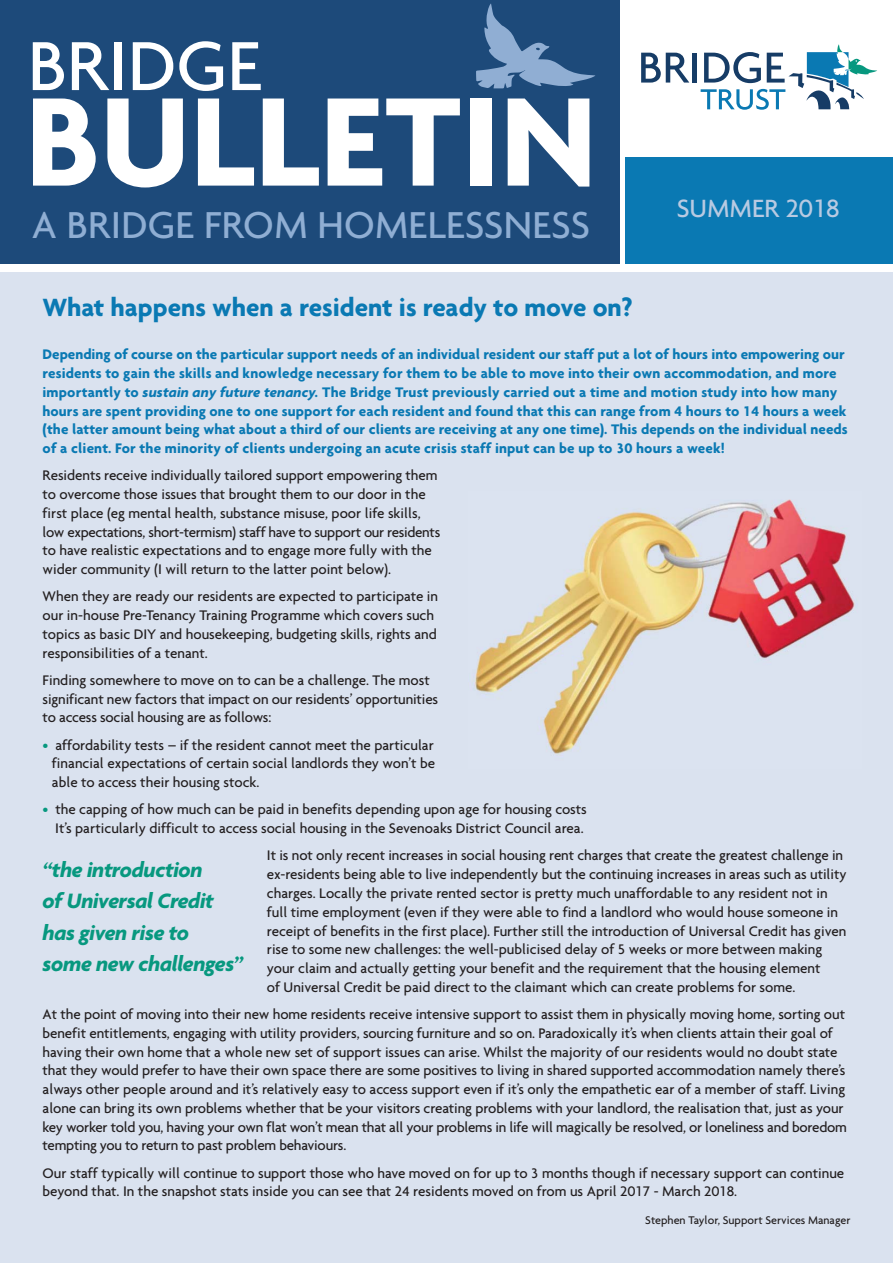
<style>
.page{position:relative;width:893px;height:1263px;background:#fff}
.page>*{position:absolute;margin:0;border:0;box-sizing:border-box;transform-origin:0 0}
.t1{font:700 136.5px "Agenda";color:#fff}
.t2{font:500 75px "Agenda";color:#fff}
.t3{font:500 40.5px "Agenda";letter-spacing:.005em;color:#8faed3}
.t4{font:700 27px "Agenda";color:#0a79b3}
.t5{font:500 27px "Agenda";color:#b8cae2}
.t6{font:italic 700 22.5px/31.5px "Agenda";letter-spacing:-.015em;color:#07987f}
.t7{font:500 15px/18.8px "Agenda";letter-spacing:-.005em;color:#231f20}
.t8{font:700 15px/18.8px "Agenda";letter-spacing:.005em;color:#0a79b3}
.t9{font:500 12px "Agenda";color:#231f20}
.s1{font-style:italic}
.s2{color:#07987f}
</style>
<div class="page">
<div style="left:0;top:272px;width:893px;height:991px;background:#dae2ef"></div>
<div style="left:0;top:0;width:620px;height:264px;background:#1d4a7a"></div>
<svg style="left:476px;top:4px;width:119px;height:84px"></svg>
<div style="left:625px;top:157px;width:268px;height:107px;background:#0a79b3"></div>
<svg style="left:641px;top:53px;width:48px;height:30px"></svg>
<hr style="left:693px;top:53px;width:4px;height:30px;background:#163c66">
<svg style="left:701px;top:44px;width:176px;height:66px"></svg>
<img style="left:475px;top:499px;width:380px;height:255px">
<h2 class="t2" style="left:28px;top:37px;width:236px">BRIDGE</h2>
<h1 class="t1" style="left:26px;top:89px;width:573px">BULLETIN</h1>
<h3 class="t3" style="left:32px;top:210px;width:560px">A BRIDGE FROM HOMELESSNESS</h3>
<h3 class="t5" style="left:677px;top:198px;width:164px">SUMMER 2018</h3>
<h3 class="t4" style="left:43px;top:297px;width:592px">What happens when a resident is ready to move on?</h3>
<p class="t8" style="left:43px;top:346px;width:807px">Depending of course on the particular support needs of an individual resident our staff put a lot of hours into empowering our residents to gain the skills and knowledge necessary for them to be able to move into their own accommodation, and more importantly to <span class="s1">sustain any future tenancy.</span> The Bridge Trust previously carried out a time and motion study into how many hours are spent providing one to one support for each resident and found that this can range from 4 hours to 14 hours a week (the latter amount being what about a third of our clients are receiving at any one time). This depends on the individual needs of a client. For the minority of clients undergoing an acute crisis staff input can be up to 30 hours a week!</p>
<p class="t7" style="left:43px;top:467px;width:399px">Residents receive individually tailored support empowering them to overcome those issues that brought them to our door in the first place (eg mental health, substance misuse, poor life skills, low expectations, short-termism) staff have to support our residents to have realistic expectations and to engage more fully with the wider community (I will return to the latter point below).</p>
<p class="t7" style="left:43px;top:588px;width:397px">When they are ready our residents are expected to participate in our in-house Pre-Tenancy Training Programme which covers such topics as basic DIY and housekeeping, budgeting skills, rights and responsibilities of a tenant.</p>
<p class="t7" style="left:43px;top:672px;width:397px">Finding somewhere to move on to can be a challenge. The most significant new factors that impact on our residents’ opportunities to access social housing are as follows:</p>
<p class="t7" style="left:52px;top:737px;width:385px;text-align:justify;text-indent:-9px"><span class="s2">•</span> affordability tests – if the resident cannot meet the particular financial expectations of certain social landlords they won’t be able to access their housing stock.</p>
<p class="t7" style="left:43px;top:801px;width:546px;text-align:right"><span class="s2">•</span> the capping of how much can be paid in benefits depending upon age for housing costs<br>It’s particularly difficult to access social housing in the Sevenoaks District Council area.</p>
<p class="t7" style="left:267px;top:847px;width:581px">It is not only recent increases in social housing rent charges that create the greatest challenge in ex-residents being able to live independently but the continuing increases in areas such as utility charges. Locally the private rented sector is pretty much unaffordable to any resident not in full time employment (even if they were able to find a landlord who would house someone in receipt of benefits in the first place). Further still the introduction of Universal Credit has given rise to some new challenges: the well-publicised delay of 5 weeks or more between making your claim and actually getting your benefit and the requirement that the housing element<br>of Universal Credit be paid direct to the claimant which can create problems for some.</p>
<p class="t7" style="left:43px;top:1006px;width:806px">At the point of moving into their new home residents receive intensive support to assist them in physically moving home, sorting out benefit entitlements, engaging with utility providers, sourcing furniture and so on. Paradoxically it’s when clients attain their goal of having their own home that a whole new set of support issues can arise. Whilst the majority of our residents would no doubt state that they would prefer to have their own space there are some positives to living in shared supported accommodation namely there’s always other people around and it’s relatively easy to access support even if it’s only the empathetic ear of a member of staff. Living alone can bring its own problems whether that be your visitors creating problems with your landlord, the realisation that, just as your key worker told you, having your own flat won’t mean that all your problems in life will magically be resolved, or loneliness and boredom tempting you to return to past problem behaviours.</p>
<p class="t7" style="left:43px;top:1164px;width:803px">Our staff typically will continue to support those who have moved on for up to 3 months though if necessary support can continue beyond that. In the snapshot stats inside you can see that 24 residents moved on from us April 2017 - March 2018.</p>
<p class="t9" style="left:645px;top:1215px;width:207px">Stephen Taylor, Support Services Manager</p>
<h3 class="t6" style="left:43px;top:855px;width:202px">“the introduction<br>of Universal Credit has given rise to some new challenges”</h3>
</div>
